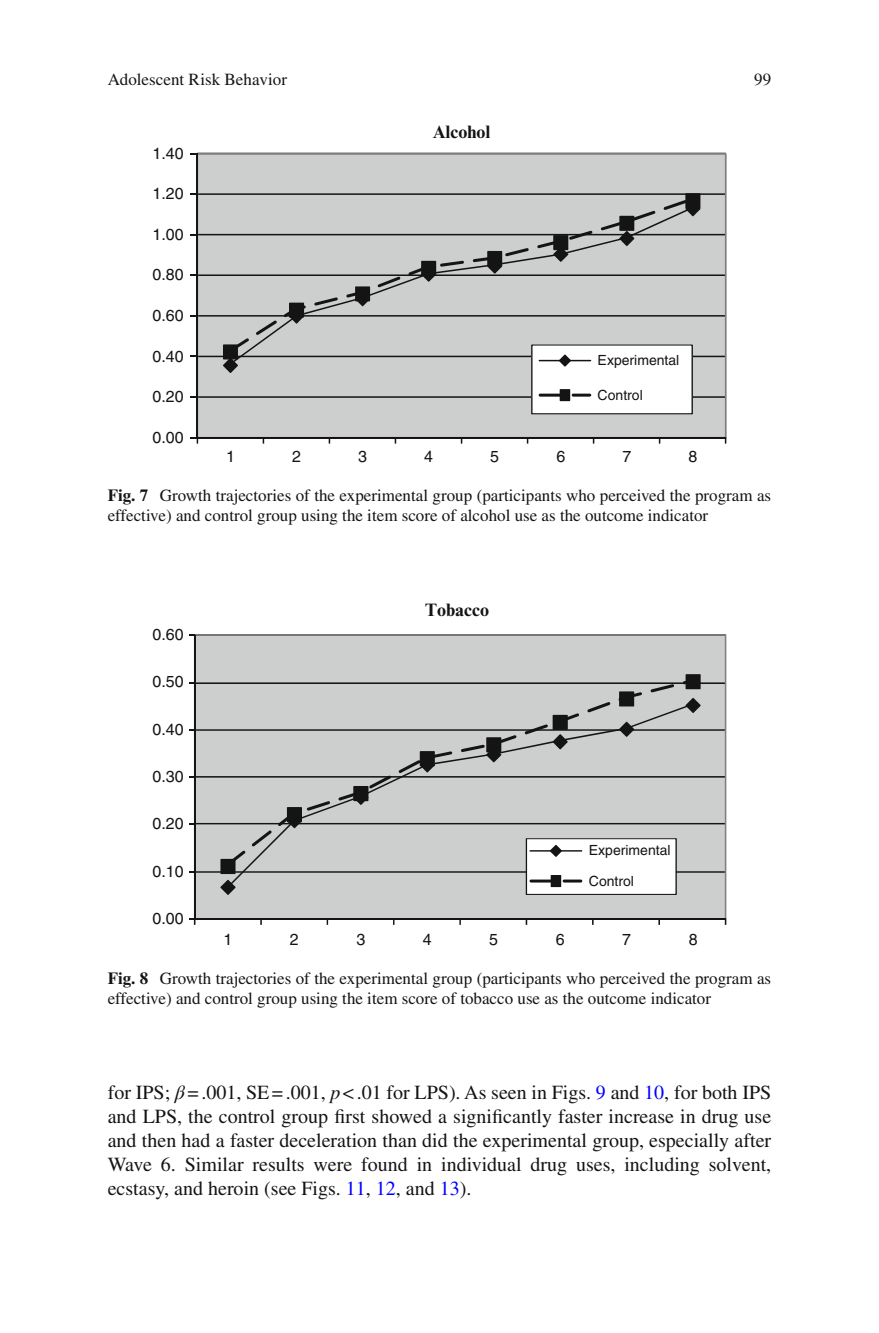
<style>
.page{position:relative;width:879px;height:1333px;background:#fff}
.page>*{position:absolute;margin:0;border:0;box-sizing:border-box;transform-origin:0 0}
.t1{font:20px/24px "Times";color:#131413;text-align:justify}
.t2{font:700 18px "Times New Roman";color:#131413}
.t3{font:17px/20px "Times";color:#131413}
.t4{font:16px "Helvetica";color:#131413}
.t5{font:14px/30.2px "Helvetica";color:#131413}
.s1{font-weight:700}
.s2{font-family:"STIX General";font-style:italic}
.s3{font-style:italic}
.s4{color:#00f}
</style>
<div class="page">
<svg style="left:198px;top:153px;width:528px;height:284px;background:#c6c7c7"></svg>
<hr style="left:197px;top:153px;width:1px;height:284px;background:#131413">
<svg style="left:190px;top:193px;width:7px;height:2px"></svg>
<svg style="left:190px;top:274px;width:7px;height:2px"></svg>
<svg style="left:190px;top:355px;width:7px;height:2px"></svg>
<svg style="left:190px;top:396px;width:7px;height:2px"></svg>
<hr style="left:190px;top:437px;width:535px;height:1px;background:#131413">
<svg style="left:238px;top:216px;width:455px;height:149px;background:#b8b9b9"></svg>
<svg style="left:228px;top:200px;width:459px;height:153px;background:#c3c4c4"></svg>
<svg style="left:223px;top:344px;width:15px;height:29px"></svg>
<svg style="left:289px;top:302px;width:15px;height:22px"></svg>
<svg style="left:355px;top:286px;width:15px;height:20px"></svg>
<svg style="left:421px;top:261px;width:15px;height:21px"></svg>
<svg style="left:487px;top:251px;width:15px;height:23px"></svg>
<svg style="left:553px;top:235px;width:15px;height:27px"></svg>
<svg style="left:619px;top:216px;width:15px;height:30px"></svg>
<svg style="left:685px;top:193px;width:15px;height:23px"></svg>
<svg style="left:531px;top:344px;width:162px;height:70px"></svg>
<div style="left:195px;top:634px;width:531px;height:284px;background:#cdcece"></div>
<hr style="left:194px;top:635px;width:1px;height:283px;background:#131413">
<hr style="left:189px;top:918px;width:536px;height:1px;background:#131413">
<svg style="left:236px;top:866px;width:457px;height:21px;background:#bfc0c0"></svg>
<svg style="left:693px;top:697px;width:8px;height:16px"></svg>
<svg style="left:225px;top:679px;width:468px;height:187px;background:#c3c4c4"></svg>
<svg style="left:220px;top:858px;width:16px;height:37px"></svg>
<svg style="left:287px;top:807px;width:15px;height:21px"></svg>
<svg style="left:353px;top:786px;width:15px;height:19px"></svg>
<svg style="left:420px;top:751px;width:15px;height:21px"></svg>
<svg style="left:486px;top:737px;width:15px;height:25px"></svg>
<svg style="left:552px;top:714px;width:16px;height:35px"></svg>
<svg style="left:619px;top:691px;width:15px;height:15px"></svg>
<svg style="left:685px;top:674px;width:15px;height:15px"></svg>
<svg style="left:526px;top:838px;width:151px;height:56px"></svg>
<p class="t3" style="left:108px;top:71px;width:181px">Adolescent Risk Behavior</p>
<p class="t4" style="left:153px;top:147px;width:33px">1.40</p>
<p class="t4" style="left:153px;top:188px;width:33px">1.20</p>
<p class="t4" style="left:153px;top:228px;width:33px">1.00</p>
<p class="t4" style="left:153px;top:269px;width:33px">0.80</p>
<p class="t4" style="left:153px;top:309px;width:33px">0.60</p>
<p class="t4" style="left:153px;top:350px;width:33px">0.40</p>
<p class="t4" style="left:153px;top:390px;width:33px">0.20</p>
<p class="t4" style="left:153px;top:431px;width:33px">0.00</p>
<p class="t2" style="left:433px;top:121px;width:59px">Alcohol</p>
<p class="t5" style="left:597px;top:346px;width:83px">Experimental</p>
<p class="t5" style="left:597px;top:381px;width:47px">Control</p>
<p class="t4" style="left:226px;top:450px;width:10px">1</p>
<p class="t4" style="left:292px;top:450px;width:10px">2</p>
<p class="t4" style="left:358px;top:450px;width:10px">3</p>
<p class="t4" style="left:424px;top:450px;width:10px">4</p>
<p class="t4" style="left:490px;top:450px;width:10px">5</p>
<p class="t4" style="left:556px;top:450px;width:10px">6</p>
<p class="t4" style="left:622px;top:450px;width:10px">7</p>
<p class="t4" style="left:688px;top:450px;width:10px">8</p>
<p class="t3" style="left:754px;top:71px;width:19px">99</p>
<p class="t3" style="left:108px;top:487px;width:665px"><span class="s1">Fig. 7</span> Growth trajectories of the experimental group (participants who perceived the program as effective) and control group using the item score of alcohol use as the outcome indicator</p>
<p class="t4" style="left:153px;top:628px;width:33px">0.60</p>
<p class="t4" style="left:153px;top:676px;width:33px">0.50</p>
<p class="t4" style="left:153px;top:723px;width:33px">0.40</p>
<p class="t4" style="left:153px;top:770px;width:33px">0.30</p>
<p class="t4" style="left:153px;top:817px;width:33px">0.20</p>
<p class="t4" style="left:153px;top:865px;width:33px">0.10</p>
<p class="t4" style="left:153px;top:912px;width:33px">0.00</p>
<p class="t2" style="left:425px;top:599px;width:65px">Tobacco</p>
<p class="t5" style="left:589px;top:836px;width:83px">Experimental<br>Control</p>
<p class="t4" style="left:223px;top:933px;width:10px">1</p>
<p class="t4" style="left:290px;top:933px;width:10px">2</p>
<p class="t4" style="left:356px;top:933px;width:10px">3</p>
<p class="t4" style="left:423px;top:933px;width:10px">4</p>
<p class="t4" style="left:489px;top:933px;width:10px">5</p>
<p class="t4" style="left:556px;top:933px;width:10px">6</p>
<p class="t4" style="left:622px;top:933px;width:10px">7</p>
<p class="t4" style="left:688px;top:933px;width:10px">8</p>
<p class="t3" style="left:108px;top:969px;width:665px"><span class="s1">Fig. 8</span> Growth trajectories of the experimental group (participants who perceived the program as effective) and control group using the item score of tobacco use as the outcome indicator</p>
<p class="t1" style="left:108px;top:1081px;width:665px">for IPS; <span class="s2">β</span> = .001, SE = .001, <span class="s3">p</span> &lt; .01 for LPS). As seen in Figs. <span class="s4">9</span> and <span class="s4">10</span> , for both IPS and LPS, the control group first showed a significantly faster increase in drug use and then had a faster deceleration than did the experimental group, especially after Wave 6. Similar results were found in individual drug uses, including solvent, ecstasy, and heroin (see Figs. <span class="s4">11</span> , <span class="s4">12</span> , and <span class="s4">13</span> ).</p>
</div>
